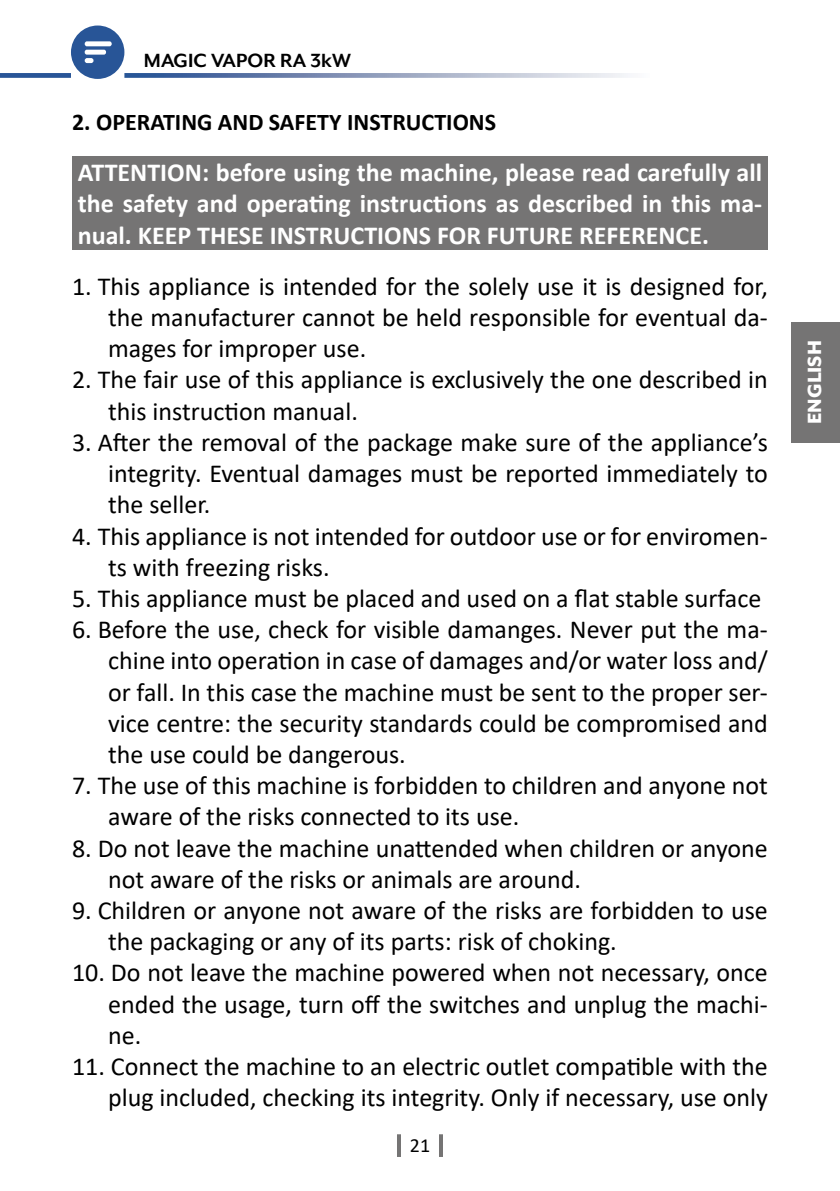
<style>
.page{position:relative;width:840px;height:1191px;background:#fff}
.page>*{position:absolute;margin:0;border:0;box-sizing:border-box;transform-origin:0 0}
.t1{font:26px/31.2px "Calibri";color:#000}
.t2{font:700 26px/31.2px "Calibri";color:#fff;text-align:justify}
.t3{font:700 24px "Calibri";color:#000}
.t4{font:700 22px "Mr Eaves XL Mod OT";color:#000}
.t5{font:800 22px "Mr Eaves XL Mod OT";color:#fff}
.t6{font:20px "Calibri";color:#000}
</style>
<div class="page">
<svg style="left:71px;top:26px;width:53px;height:53px"></svg>
<svg style="left:124px;top:73px;width:504px;height:5px;background:#92a2c1"></svg>
<div style="left:0;top:73px;width:71px;height:5px;background:#285597"></div>
<hr style="left:397px;top:1134px;width:4px;height:23px;background:#757474">
<hr style="left:439px;top:1134px;width:4px;height:23px;background:#757474">
<div style="left:791px;top:322px;width:48px;height:120px;background:#757474"></div>
<div style="left:72px;top:156px;width:695px;height:93px;background:#757474"></div>
<p class="t4" style="left:144px;top:49px;width:208px">MAGIC VAPOR RA 3kW</p>
<p class="t3" style="left:72px;top:105px;width:425px">2. OPERATING AND SAFETY INSTRUCTIONS</p>
<p class="t2" style="left:78px;top:156px;width:685px">ATTENTION: before using the machine, please read carefully all the safety and operating instructions as described in this ma&shy;nual. KEEP THESE INSTRUCTIONS FOR FUTURE REFERENCE.</p>
<p class="t1" style="left:108px;top:270px;width:661px;text-align:justify;text-indent:-36px">1. This appliance is intended for the solely use it is designed for, the manufacturer cannot be held responsible for eventual da&shy;mages for improper use.</p>
<p class="t1" style="left:108px;top:363px;width:661px;text-indent:-36px">2. The fair use of this appliance is exclusively the one described in this instruction manual.</p>
<p class="t1" style="left:108px;top:426px;width:661px;text-align:justify;text-indent:-36px">3. After the removal of the package make sure of the appliance’s integrity. Eventual damages must be reported immediately to the seller.</p>
<p class="t1" style="left:108px;top:519px;width:661px;text-indent:-36px">4. This appliance is not intended for outdoor use or for enviromen&shy;ts with freezing risks.</p>
<p class="t1" style="left:72px;top:582px;width:690px">5. This appliance must be placed and used on a flat stable surface</p>
<p class="t1" style="left:108px;top:613px;width:661px;text-align:justify;text-indent:-36px">6. Before the use, check for visible damanges. Never put the ma&shy;chine into operation in case of damages and/or water loss and/ or fall. In this case the machine must be sent to the proper ser&shy;vice centre: the security standards could be compromised and the use could be dangerous.</p>
<p class="t1" style="left:108px;top:769px;width:660px;text-indent:-36px">7. The use of this machine is forbidden to children and anyone not aware of the risks connected to its use.</p>
<p class="t1" style="left:108px;top:831px;width:661px;text-indent:-36px">8. Do not leave the machine unattended when children or anyone not aware of the risks or animals are around.</p>
<p class="t1" style="left:108px;top:894px;width:661px;text-indent:-36px">9. Children or anyone not aware of the risks are forbidden to use the packaging or any of its parts: risk of choking.</p>
<p class="t1" style="left:108px;top:956px;width:661px;text-align:justify;text-indent:-36px">10. Do not leave the machine powered when not necessary, once ended the usage, turn off the switches and unplug the machi&shy;ne.</p>
<p class="t1" style="left:72px;top:1050px;width:697px;text-align:right">11. Connect the machine to an electric outlet compatible with the plug included, checking its integrity. Only if necessary, use only</p>
<p class="t6" style="left:409px;top:1131px;width:22px">21</p>
<p class="t5" style="left:803px;top:424px;width:85px;rotate:-90deg">ENGLISH</p>
</div>
